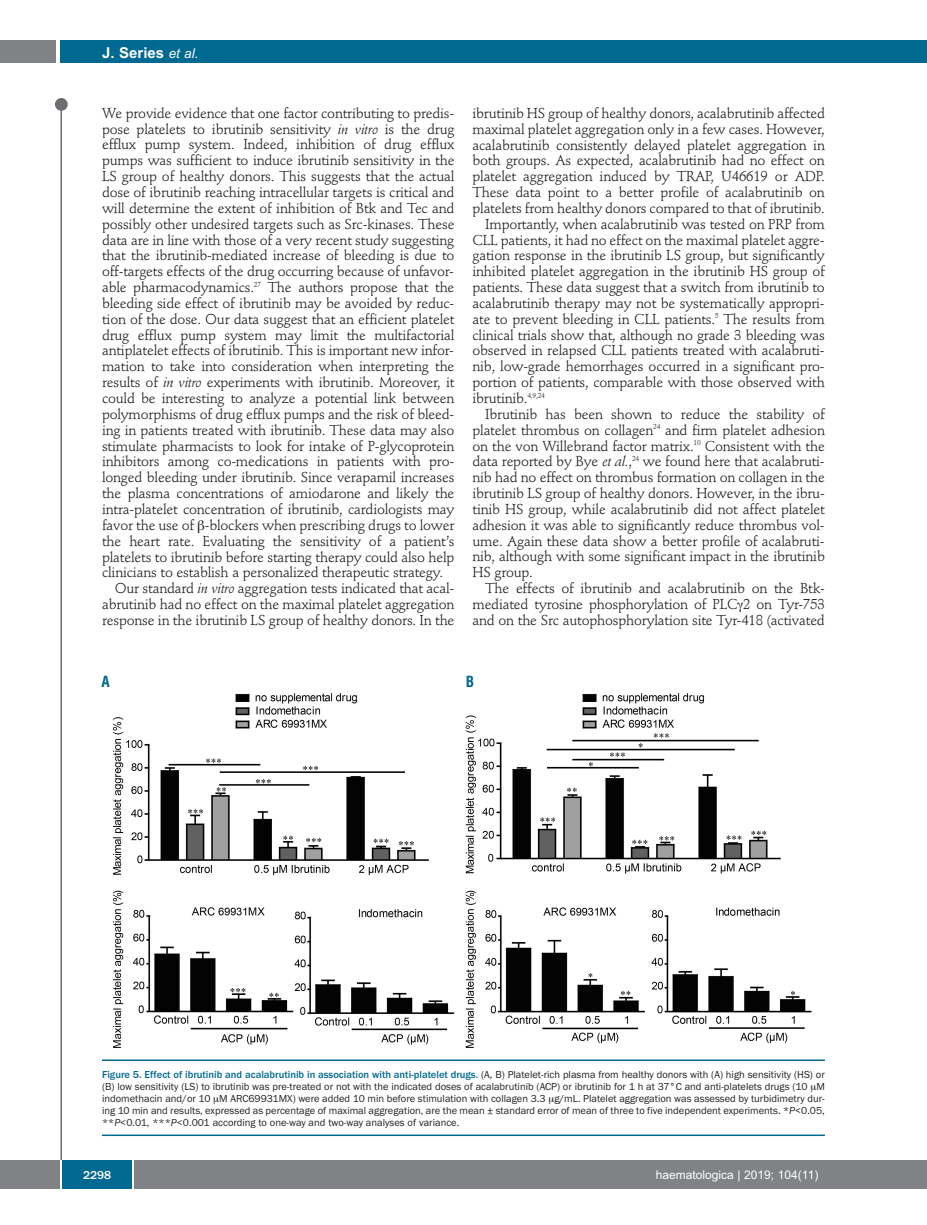
<style>
.page{position:relative;width:927px;height:1225px;background:#fff}
.page>*{position:absolute;margin:0;border:0;box-sizing:border-box;transform-origin:0 0}
.t1{font:700 15px "Arial";color:#fff}
.t2{font:700 condensed 15px "Helvetica";color:#006991}
.t3{font:14.25px "Stempel Schneidler";letter-spacing:-.015em;color:#231f20}
.t4{font:12px "Arial";color:#fff}
.t5{font:500 12px "Franklin Gothic";color:#fff}
.t6{font:10.5px/12px "Franklin Gothic";color:#231f20;text-align:justify}
.s1{font-weight:400;font-style:italic;font-size:13.5px}
.s2{font-style:italic}
.s3{font-weight:500;color:#006991}
</style>
<div class="page">
<div style="left:911px;top:40px;width:16px;height:22px;background:#006991"></div>
<div style="left:910px;top:1160px;width:17px;height:28px;background:#808285"></div>
<div style="left:55px;top:98px;width:13px;height:13px;background:#6c6d70;border-radius:50%"></div>
<hr style="left:60px;top:101px;width:2px;height:1061px;background:#6c6d70">
<div style="left:60px;top:40px;width:852px;height:22px;background:#006991"></div>
<div style="left:0;top:40px;width:56px;height:22px;background:#808285"></div>
<div style="left:0;top:1160px;width:911px;height:28px;background:#808285"></div>
<div style="left:62px;top:1160px;width:71px;height:28px;background:#006991"></div>
<hr style="left:60px;top:1160px;width:2px;height:28px;background:#fff">
<svg style="left:133px;top:1160px;width:1px;height:28px"></svg>
<img style="left:112px;top:693px;width:700px;height:355px">
<hr style="left:102px;top:1059px;width:723px;height:2px;background:#006991">
<hr style="left:102px;top:1134px;width:723px;height:2px;background:#006991">
<p class="t1" style="left:102px;top:44px;width:98px">J. Series <span class="s1">et al.</span></p>
<p class="t3" style="left:102px;top:107px;width:354px">We provide evidence that one factor contributing to predis-</p>
<p class="t3" style="left:102px;top:123px;width:354px">pose platelets to ibrutinib sensitivity <span class="s2">in vitro</span> is the drug</p>
<p class="t3" style="left:102px;top:139px;width:354px">efflux pump system. Indeed, inhibition of drug efflux</p>
<p class="t3" style="left:102px;top:154px;width:354px">pumps was sufficient to induce ibrutinib sensitivity in the</p>
<p class="t3" style="left:102px;top:170px;width:354px">LS group of healthy donors. This suggests that the actual</p>
<p class="t3" style="left:102px;top:186px;width:354px">dose of ibrutinib reaching intracellular targets is critical and</p>
<p class="t3" style="left:102px;top:202px;width:354px">will determine the extent of inhibition of Btk and Tec and</p>
<p class="t3" style="left:102px;top:218px;width:354px">possibly other undesired targets such as Src-kinases. These</p>
<p class="t3" style="left:102px;top:234px;width:354px">data are in line with those of a very recent study suggesting</p>
<p class="t3" style="left:102px;top:250px;width:354px">that the ibrutinib-mediated increase of bleeding is due to</p>
<p class="t3" style="left:102px;top:265px;width:353px">off-targets effects of the drug occurring because of unfavor-</p>
<p class="t3" style="left:102px;top:281px;width:354px">able pharmacodynamics.<sup>27</sup> The authors propose that the</p>
<p class="t3" style="left:102px;top:297px;width:354px">bleeding side effect of ibrutinib may be avoided by reduc-</p>
<p class="t3" style="left:102px;top:313px;width:354px">tion of the dose. Our data suggest that an efficient platelet</p>
<p class="t3" style="left:102px;top:329px;width:354px">drug efflux pump system may limit the multifactorial</p>
<p class="t3" style="left:102px;top:345px;width:353px">antiplatelet effects of ibrutinib. This is important new infor-</p>
<p class="t3" style="left:102px;top:360px;width:354px">mation to take into consideration when interpreting the</p>
<p class="t3" style="left:102px;top:376px;width:354px">results of <span class="s2">in vitro</span> experiments with ibrutinib. Moreover, it</p>
<p class="t3" style="left:102px;top:392px;width:354px">could be interesting to analyze a potential link between</p>
<p class="t3" style="left:102px;top:408px;width:354px">polymorphisms of drug efflux pumps and the risk of bleed-</p>
<p class="t3" style="left:102px;top:424px;width:354px">ing in patients treated with ibrutinib. These data may also</p>
<p class="t3" style="left:102px;top:440px;width:354px">stimulate pharmacists to look for intake of P-glycoprotein</p>
<p class="t3" style="left:102px;top:455px;width:354px">inhibitors among co-medications in patients with pro-</p>
<p class="t3" style="left:102px;top:471px;width:354px">longed bleeding under ibrutinib. Since verapamil increases</p>
<p class="t3" style="left:102px;top:487px;width:354px">the plasma concentrations of amiodarone and likely the</p>
<p class="t3" style="left:102px;top:503px;width:354px">intra-platelet concentration of ibrutinib, cardiologists may</p>
<p class="t3" style="left:102px;top:519px;width:354px">favor the use of -blockers when prescribing drugs to lower</p>
<p class="t3" style="left:102px;top:535px;width:354px">the heart rate. Evaluating the sensitivity of a patient’s</p>
<p class="t3" style="left:102px;top:551px;width:354px">platelets to ibrutinib before starting therapy could also help</p>
<p class="t3" style="left:102px;top:566px;width:343px">clinicians to establish a personalized therapeutic strategy.</p>
<p class="t3" style="left:115px;top:582px;width:341px">Our standard <span class="s2">in vitro</span> aggregation tests indicated that acal-</p>
<p class="t3" style="left:102px;top:598px;width:354px">abrutinib had no effect on the maximal platelet aggregation</p>
<p class="t3" style="left:102px;top:614px;width:354px">response in the ibrutinib LS group of healthy donors. In the</p>
<p class="t3" style="left:472px;top:107px;width:354px">ibrutinib HS group of healthy donors, acalabrutinib affected</p>
<p class="t3" style="left:472px;top:123px;width:354px">maximal platelet aggregation only in a few cases. However,</p>
<p class="t3" style="left:472px;top:139px;width:354px">acalabrutinib consistently delayed platelet aggregation in</p>
<p class="t3" style="left:472px;top:155px;width:354px">both groups. As expected, acalabrutinib had no effect on</p>
<p class="t3" style="left:472px;top:170px;width:354px">platelet aggregation induced by TRAP, U46619 or ADP.</p>
<p class="t3" style="left:472px;top:186px;width:354px">These data point to a better profile of acalabrutinib on</p>
<p class="t3" style="left:472px;top:202px;width:354px">platelets from healthy donors compared to that of ibrutinib.</p>
<p class="t3" style="left:485px;top:218px;width:341px">Importantly, when acalabrutinib was tested on PRP from</p>
<p class="t3" style="left:472px;top:234px;width:354px">CLL patients, it had no effect on the maximal platelet aggre-</p>
<p class="t3" style="left:472px;top:250px;width:354px">gation response in the ibrutinib LS group, but significantly</p>
<p class="t3" style="left:472px;top:265px;width:354px">inhibited platelet aggregation in the ibrutinib HS group of</p>
<p class="t3" style="left:472px;top:281px;width:354px">patients. These data suggest that a switch from ibrutinib to</p>
<p class="t3" style="left:472px;top:297px;width:354px">acalabrutinib therapy may not be systematically appropri-</p>
<p class="t3" style="left:472px;top:313px;width:354px">ate to prevent bleeding in CLL patients.<sup>5</sup> The results from</p>
<p class="t3" style="left:472px;top:329px;width:354px">clinical trials show that, although no grade 3 bleeding was</p>
<p class="t3" style="left:472px;top:345px;width:354px">observed in relapsed CLL patients treated with acalabruti-</p>
<p class="t3" style="left:472px;top:360px;width:354px">nib, low-grade hemorrhages occurred in a significant pro-</p>
<p class="t3" style="left:472px;top:376px;width:354px">portion of patients, comparable with those observed with</p>
<p class="t3" style="left:472px;top:392px;width:74px">ibrutinib.<sup>4,9,24</sup></p>
<p class="t3" style="left:485px;top:408px;width:341px">Ibrutinib has been shown to reduce the stability of</p>
<p class="t3" style="left:472px;top:424px;width:354px">platelet thrombus on collagen<sup>24</sup> and firm platelet adhesion</p>
<p class="t3" style="left:472px;top:440px;width:354px">on the von Willebrand factor matrix.<sup>10</sup> Consistent with the</p>
<p class="t3" style="left:472px;top:455px;width:354px">data reported by Bye <span class="s2">et al.</span>,<sup>24</sup> we found here that acalabruti-</p>
<p class="t3" style="left:472px;top:471px;width:354px">nib had no effect on thrombus formation on collagen in the</p>
<p class="t3" style="left:472px;top:487px;width:354px">ibrutinib LS group of healthy donors. However, in the ibru-</p>
<p class="t3" style="left:472px;top:503px;width:354px">tinib HS group, while acalabrutinib did not affect platelet</p>
<p class="t3" style="left:472px;top:519px;width:354px">adhesion it was able to significantly reduce thrombus vol-</p>
<p class="t3" style="left:472px;top:535px;width:354px">ume. Again these data show a better profile of acalabruti-</p>
<p class="t3" style="left:472px;top:550px;width:354px">nib, although with some significant impact in the ibrutinib</p>
<p class="t3" style="left:472px;top:566px;width:62px">HS group.</p>
<p class="t3" style="left:485px;top:582px;width:341px">The effects of ibrutinib and acalabrutinib on the Btk-</p>
<p class="t3" style="left:472px;top:598px;width:354px">mediated tyrosine phosphorylation of PLC 2 on Tyr-753</p>
<p class="t3" style="left:472px;top:614px;width:354px">and on the Src autophosphorylation site Tyr-418 (activated</p>
<p class="t2" style="left:101px;top:673px;width:10px">A</p>
<p class="t2" style="left:466px;top:673px;width:10px">B</p>
<p class="t6" style="left:102px;top:1068px;width:724px"><span class="s3">Figure 5. Effect of ibrutinib and acalabrutinib in association with anti-platelet drugs.</span> (A, B) Platelet-rich plasma from healthy donors with (A) high sensitivity (HS) or (B) low sensitivity (LS) to ibrutinib was pre-treated or not with the indicated doses of acalabrutinib (ACP) or ibrutinib for 1 h at 37°C and anti-platelets drugs (10 M indomethacin and/or 10 M ARC69931MX) were added 10 min before stimulation with collagen 3.3 g/mL. Platelet aggregation was assessed by turbidimetry dur&shy;ing 10 min and results, expressed as percentage of maximal aggregation, are the mean ± standard error of mean of three to five independent experiments. *<span class="s2">P</span>&lt;0.05, **<span class="s2">P</span>&lt;0.01, ***<span class="s2">P</span>&lt;0.001 according to one-way and two-way analyses of variance.</p>
<p class="t5" style="left:83px;top:1167px;width:30px">2298</p>
<p class="t4" style="left:656px;top:1167px;width:164px">haematologica | 2019; 104(11)</p>
</div>
